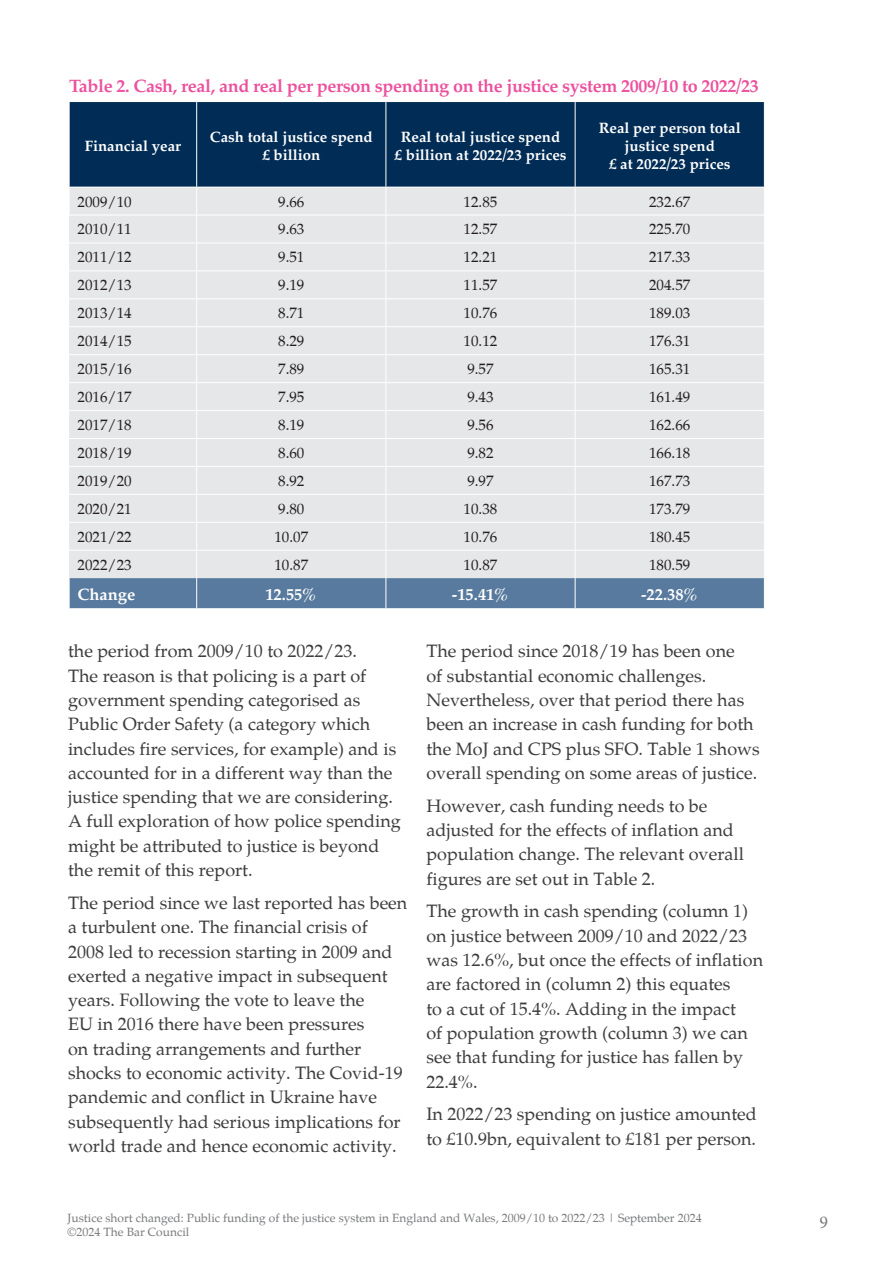
<style>
.page{position:relative;width:893px;height:1263px;background:#fff}
.page>*{position:absolute;margin:0;border:0;box-sizing:border-box;transform-origin:0 0}
.Body_1_15{font:18px/24.3px "Palatino";color:#3e3e3f}
.t1{font:700 18px "Palatino";letter-spacing:-.02em;color:#ec519e}
.t2{font:18px "Minion Pro";color:#7a7c7f}
.t3{font:700 16.5px "Palatino";color:#fff}
.t4{font:15px "Palatino";color:#231f20}
.t5{font:700 15px/18px "Palatino";color:#fff;text-align:center}
.t6{font:12px/13.8px "Palatino";color:#7a7c7f}
</style>
<div class="page">
<div style="left:70px;top:102px;width:694px;height:85px;background:#002c55"></div>
<hr style="left:196px;top:102px;width:1px;height:85px;background:#fff">
<hr style="left:386px;top:102px;width:1px;height:85px;background:#fff">
<hr style="left:575px;top:102px;width:1px;height:85px;background:#fff">
<svg style="left:69px;top:187px;width:696px;height:422px;background:#dce0e4"></svg>
<hr style="left:69px;top:215px;width:128px;height:1px;background:#fff">
<hr style="left:197px;top:215px;width:189px;height:1px;background:#fff">
<hr style="left:386px;top:215px;width:189px;height:1px;background:#fff">
<hr style="left:575px;top:215px;width:190px;height:1px;background:#fff">
<p class="t1" style="left:69px;top:71px;width:691px">Table 2. Cash, real, and real per person spending on the justice system 2009/10 to 2022/23</p>
<p class="t5" style="left:85px;top:136px;width:98px">Financial year</p>
<p class="t5" style="left:210px;top:127px;width:164px">Cash total justice spend</p>
<p class="t5" style="left:262px;top:145px;width:59px">£ billion</p>
<p class="t5" style="left:401px;top:127px;width:161px">Real total justice spend</p>
<p class="t5" style="left:395px;top:145px;width:173px">£ billion at 2022/23 prices</p>
<p class="t5" style="left:599px;top:118px;width:144px">Real per person total justice spend</p>
<p class="t5" style="left:609px;top:154px;width:123px">£ at 2022/23 prices</p>
<p class="t4" style="left:78px;top:190px;width:56px">2009/10</p>
<p class="t4" style="left:278px;top:190px;width:28px">9.66</p>
<p class="t4" style="left:464px;top:190px;width:35px">12.85</p>
<p class="t4" style="left:649px;top:190px;width:43px">232.67</p>
<p class="t4" style="left:78px;top:217px;width:56px">2010/11</p>
<p class="t4" style="left:278px;top:217px;width:28px">9.63</p>
<p class="t4" style="left:464px;top:217px;width:35px">12.57</p>
<p class="t4" style="left:649px;top:217px;width:43px">225.70</p>
<p class="t4" style="left:78px;top:245px;width:56px">2011/12</p>
<p class="t4" style="left:278px;top:245px;width:28px">9.51</p>
<p class="t4" style="left:464px;top:245px;width:35px">12.21</p>
<p class="t4" style="left:649px;top:245px;width:43px">217.33</p>
<p class="t4" style="left:78px;top:273px;width:56px">2012/13</p>
<p class="t4" style="left:278px;top:273px;width:28px">9.19</p>
<p class="t4" style="left:464px;top:273px;width:35px">11.57</p>
<p class="t4" style="left:649px;top:273px;width:43px">204.57</p>
<p class="t4" style="left:78px;top:301px;width:56px">2013/14</p>
<p class="t4" style="left:278px;top:301px;width:28px">8.71</p>
<p class="t4" style="left:464px;top:301px;width:35px">10.76</p>
<p class="t4" style="left:649px;top:301px;width:43px">189.03</p>
<p class="t4" style="left:78px;top:329px;width:56px">2014/15</p>
<p class="t4" style="left:278px;top:329px;width:28px">8.29</p>
<p class="t4" style="left:464px;top:329px;width:35px">10.12</p>
<p class="t4" style="left:649px;top:329px;width:43px">176.31</p>
<p class="t4" style="left:78px;top:357px;width:56px">2015/16</p>
<p class="t4" style="left:278px;top:357px;width:28px">7.89</p>
<p class="t4" style="left:467px;top:357px;width:28px">9.57</p>
<p class="t4" style="left:649px;top:357px;width:43px">165.31</p>
<p class="t4" style="left:78px;top:385px;width:56px">2016/17</p>
<p class="t4" style="left:278px;top:385px;width:28px">7.95</p>
<p class="t4" style="left:467px;top:385px;width:28px">9.43</p>
<p class="t4" style="left:649px;top:385px;width:43px">161.49</p>
<p class="t4" style="left:78px;top:413px;width:56px">2017/18</p>
<p class="t4" style="left:278px;top:413px;width:28px">8.19</p>
<p class="t4" style="left:467px;top:413px;width:28px">9.56</p>
<p class="t4" style="left:649px;top:413px;width:43px">162.66</p>
<p class="t4" style="left:78px;top:441px;width:56px">2018/19</p>
<p class="t4" style="left:278px;top:441px;width:28px">8.60</p>
<p class="t4" style="left:467px;top:441px;width:28px">9.82</p>
<p class="t4" style="left:649px;top:441px;width:43px">166.18</p>
<p class="t4" style="left:78px;top:469px;width:56px">2019/20</p>
<p class="t4" style="left:278px;top:469px;width:28px">8.92</p>
<p class="t4" style="left:467px;top:469px;width:28px">9.97</p>
<p class="t4" style="left:649px;top:469px;width:43px">167.73</p>
<p class="t4" style="left:78px;top:497px;width:56px">2020/21</p>
<p class="t4" style="left:278px;top:497px;width:28px">9.80</p>
<p class="t4" style="left:464px;top:497px;width:35px">10.38</p>
<p class="t4" style="left:649px;top:497px;width:43px">173.79</p>
<p class="t4" style="left:78px;top:525px;width:56px">2021/22</p>
<p class="t4" style="left:274px;top:525px;width:35px">10.07</p>
<p class="t4" style="left:464px;top:525px;width:35px">10.76</p>
<p class="t4" style="left:649px;top:525px;width:43px">180.45</p>
<p class="t4" style="left:78px;top:553px;width:56px">2022/23</p>
<p class="t4" style="left:274px;top:553px;width:35px">10.87</p>
<p class="t4" style="left:464px;top:553px;width:35px">10.87</p>
<p class="t4" style="left:649px;top:553px;width:43px">180.59</p>
<p class="t3" style="left:78px;top:580px;width:59px">Change</p>
<p class="t3" style="left:265px;top:580px;width:53px">12.55%</p>
<p class="t3" style="left:452px;top:580px;width:59px">-15.41%</p>
<p class="t3" style="left:641px;top:580px;width:59px">-22.38%</p>
<p class="Body_1_15" style="left:68px;top:637px;width:334px">the period from 2009/10 to 2022/23.<br>The reason is that policing is a part of government spending categorised as Public Order Safety (a category which includes fire services, for example) and is accounted for in a different way than the justice spending that we are considering.<br>A full exploration of how police spending might be attributed to justice is beyond the remit of this report.</p>
<p class="Body_1_15" style="left:68px;top:889px;width:341px">The period since we last reported has been a turbulent one. The financial crisis of 2008 led to recession starting in 2009 and exerted a negative impact in subsequent years. Following the vote to leave the<br>EU in 2016 there have been pressures<br>on trading arrangements and further shocks to economic activity. The Covid-19 pandemic and conflict in Ukraine have subsequently had serious implications for world trade and hence economic activity.</p>
<p class="Body_1_15" style="left:426px;top:637px;width:335px">The period since 2018/19 has been one<br>of substantial economic challenges.<br>Nevertheless, over that period there has been an increase in cash funding for both the MoJ and CPS plus SFO. Table 1 shows overall spending on some areas of justice.</p>
<p class="Body_1_15" style="left:426px;top:792px;width:319px">However, cash funding needs to be adjusted for the effects of inflation and population change. The relevant overall figures are set out in Table 2.</p>
<p class="Body_1_15" style="left:426px;top:897px;width:338px">The growth in cash spending (column 1) on justice between 2009/10 and 2022/23 was 12.6%, but once the effects of inflation are factored in (column 2) this equates<br>to a cut of 15.4%. Adding in the impact<br>of population growth (column 3) we can see that funding for justice has fallen by 22.4%.</p>
<p class="Body_1_15" style="left:426px;top:1100px;width:332px">In 2022/23 spending on justice amounted to £10.9bn, equivalent to £181 per person.</p>
<p class="t6" style="left:68px;top:1210px;width:635px">Justice short changed: Public funding of the justice system in England and Wales, 2009/10 to 2022/23 | September 2024 ©2024 The Bar Council</p>
<p class="t2" style="left:820px;top:1210px;width:10px">9</p>
</div>
